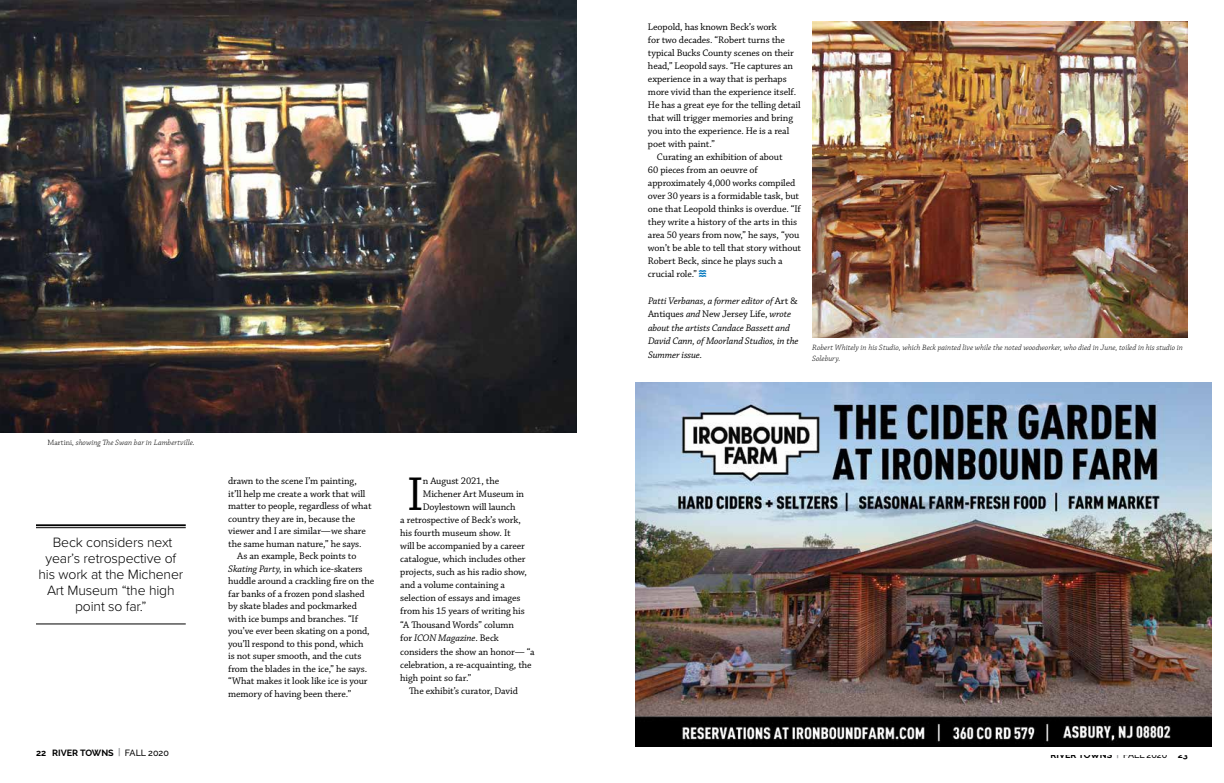
<style>
.page{position:relative;width:1224px;height:783px;background:#fff}
.page>*{position:absolute;margin:0;border:0;box-sizing:border-box;transform-origin:0 0}
.t1{font:50px "Chaparral Pro";color:#000}
.t2{font:300 14px/16px "Proxima Nova";letter-spacing:-.01em;color:#000;text-align:center}
.t3{font:10px "Chaparral Pro";letter-spacing:-.01em;color:#000}
.t4{font:italic 10px/13.5px "Chaparral Pro";letter-spacing:-.01em;color:#000}
.t5{font:700 9px "Raleway";color:#000}
.t6{font:8px/11px "Chaparral Pro Light It Capt";color:#000}
.s1{font-family:"Chaparral Pro";font-weight:300}
.s2{font-style:italic}
.s3{font-style:normal}
.s4{font-family:"Mostly Waves";font-size:7px;color:#0077be}
.s5{color:#939598}
.s6{font-weight:500}
</style>
<div class="page">
<img style="left:812px;top:22px;width:376px;height:315px">
<img style="left:0;top:0;width:577px;height:433px">
<img style="left:636px;top:382px;width:576px;height:365px">
<hr style="left:36px;top:524px;width:150px;height:2px;background:#000">
<hr style="left:36px;top:527px;width:150px;height:1px;background:#000">
<hr style="left:36px;top:624px;width:150px;height:1px;background:#000">
<p class="t6" style="left:48px;top:437px;width:149px"><span class="s1">Martini</span>, showing The Swan bar in Lambertville.</p>
<h2 class="t2" style="left:39px;top:533px;width:146px">Beck considers next year’s retrospective of his work at the Michener<br>Art Museum “the high point so far.”</h2>
<p class="t3" style="left:228px;top:475px;width:130px">drawn to the scene I’m painting,</p>
<p class="t3" style="left:228px;top:488px;width:139px">it’ll help me create a work that will</p>
<p class="t3" style="left:228px;top:500px;width:145px">matter to people, regardless of what</p>
<p class="t3" style="left:228px;top:513px;width:128px">country they are in, because the</p>
<p class="t3" style="left:228px;top:525px;width:139px">viewer and I are similar—we share</p>
<p class="t3" style="left:228px;top:538px;width:135px">the same human nature,” he says.</p>
<p class="t3" style="left:237px;top:550px;width:121px">As an example, Beck points to</p>
<p class="t3" style="left:228px;top:563px;width:136px"><span class="s2">Skating Party,</span> in which ice-skaters</p>
<p class="t3" style="left:228px;top:575px;width:148px">huddle around a crackling fire on the</p>
<p class="t3" style="left:228px;top:588px;width:138px">far banks of a frozen pond slashed</p>
<p class="t3" style="left:228px;top:600px;width:130px">by skate blades and pockmarked</p>
<p class="t3" style="left:228px;top:613px;width:132px">with ice bumps and branches. “If</p>
<p class="t3" style="left:228px;top:625px;width:143px">you’ve ever been skating on a pond,</p>
<p class="t3" style="left:228px;top:638px;width:137px">you’ll respond to this pond, which</p>
<p class="t3" style="left:228px;top:650px;width:135px">is not super smooth, and the cuts</p>
<p class="t3" style="left:228px;top:663px;width:140px">from the blades in the ice,” he says.</p>
<p class="t3" style="left:228px;top:675px;width:141px">“What makes it look like ice is your</p>
<p class="t3" style="left:228px;top:688px;width:125px">memory of having been there.”</p>
<h1 class="t1" style="left:407px;top:467px;width:18px">I</h1>
<p class="t3" style="left:423px;top:475px;width:78px">n August 2021, the</p>
<p class="t3" style="left:423px;top:488px;width:103px">Michener Art Museum in</p>
<p class="t3" style="left:423px;top:501px;width:94px">Doylestown will launch</p>
<p class="t3" style="left:400px;top:514px;width:122px">a retrospective of Beck’s work,</p>
<p class="t3" style="left:400px;top:527px;width:112px">his fourth museum show. It</p>
<p class="t3" style="left:400px;top:540px;width:126px">will be accompanied by a career</p>
<p class="t3" style="left:400px;top:553px;width:127px">catalogue, which includes other</p>
<p class="t3" style="left:400px;top:566px;width:128px">projects, such as his radio show,</p>
<p class="t3" style="left:400px;top:579px;width:106px">and a volume containing a</p>
<p class="t3" style="left:400px;top:592px;width:122px">selection of essays and images</p>
<p class="t3" style="left:400px;top:605px;width:126px">from his 15 years of writing his</p>
<p class="t3" style="left:400px;top:619px;width:115px">“A Thousand Words” column</p>
<p class="t4" style="left:400px;top:632px;width:100px"><span class="s3">for</span> ICON Magazine<span class="s3">. Beck</span></p>
<p class="t3" style="left:400px;top:646px;width:136px">considers the show an honor— “a</p>
<p class="t3" style="left:400px;top:659px;width:133px">celebration, a re-acquainting, the</p>
<p class="t3" style="left:400px;top:672px;width:73px">high point so far.”</p>
<p class="t3" style="left:409px;top:685px;width:110px">The exhibit’s curator, David</p>
<p class="t3" style="left:648px;top:21px;width:130px">Leopold, has known Beck’s work</p>
<p class="t3" style="left:648px;top:34px;width:139px">for two decades. “Robert turns the</p>
<p class="t3" style="left:648px;top:47px;width:147px">typical Bucks County scenes on their</p>
<p class="t3" style="left:648px;top:60px;width:147px">head,” Leopold says. “He captures an</p>
<p class="t3" style="left:648px;top:73px;width:140px">experience in a way that is perhaps</p>
<p class="t3" style="left:648px;top:86px;width:150px">more vivid than the experience itself.</p>
<p class="t3" style="left:648px;top:99px;width:154px">He has a great eye for the telling detail</p>
<p class="t3" style="left:648px;top:112px;width:146px">that will trigger memories and bring</p>
<p class="t3" style="left:648px;top:125px;width:143px">you into the experience. He is a real</p>
<p class="t3" style="left:648px;top:138px;width:68px">poet with paint.”</p>
<p class="t3" style="left:657px;top:151px;width:127px">Curating an exhibition of about</p>
<p class="t3" style="left:648px;top:164px;width:111px">60 pieces from an oeuvre of</p>
<p class="t3" style="left:648px;top:177px;width:149px">approximately 4,000 works compiled</p>
<p class="t3" style="left:648px;top:190px;width:153px">over 30 years is a formidable task, but</p>
<p class="t3" style="left:648px;top:203px;width:154px">one that Leopold thinks is overdue. “If</p>
<p class="t3" style="left:648px;top:216px;width:151px">they write a history of the arts in this</p>
<p class="t3" style="left:648px;top:229px;width:153px">area 50 years from now,” he says, “you</p>
<p class="t3" style="left:648px;top:242px;width:155px">won’t be able to tell that story without</p>
<p class="t3" style="left:648px;top:255px;width:136px">Robert Beck, since he plays such a</p>
<p class="t3" style="left:648px;top:268px;width:60px">crucial role.” <span class="s4">y</span></p>
<p class="t4" style="left:648px;top:294px;width:152px">Patti Verbanas, a former editor of <span class="s3">Art &amp; Antiques</span> and <span class="s3">New Jersey Life,</span> wrote about the artists Candace Bassett and David Cann, of Moorland Studios, in the Summer issue.</p>
<p class="t6" style="left:812px;top:343px;width:372px">Robert Whitely in his Studio, which Beck painted live while the noted woodworker, who died in June, toiled in his studio in<br>Solebury.</p>
<p class="t5" style="left:36px;top:748px;width:134px">22 RIVER TOWNS <span class="s5">|</span> <span class="s6">FALL 2020</span></p>
<p class="t5" style="left:1051px;top:749px;width:139px">RIVER TOWNS <span class="s5">|</span> <span class="s6">FALL 2020</span> 23</p>
</div>
